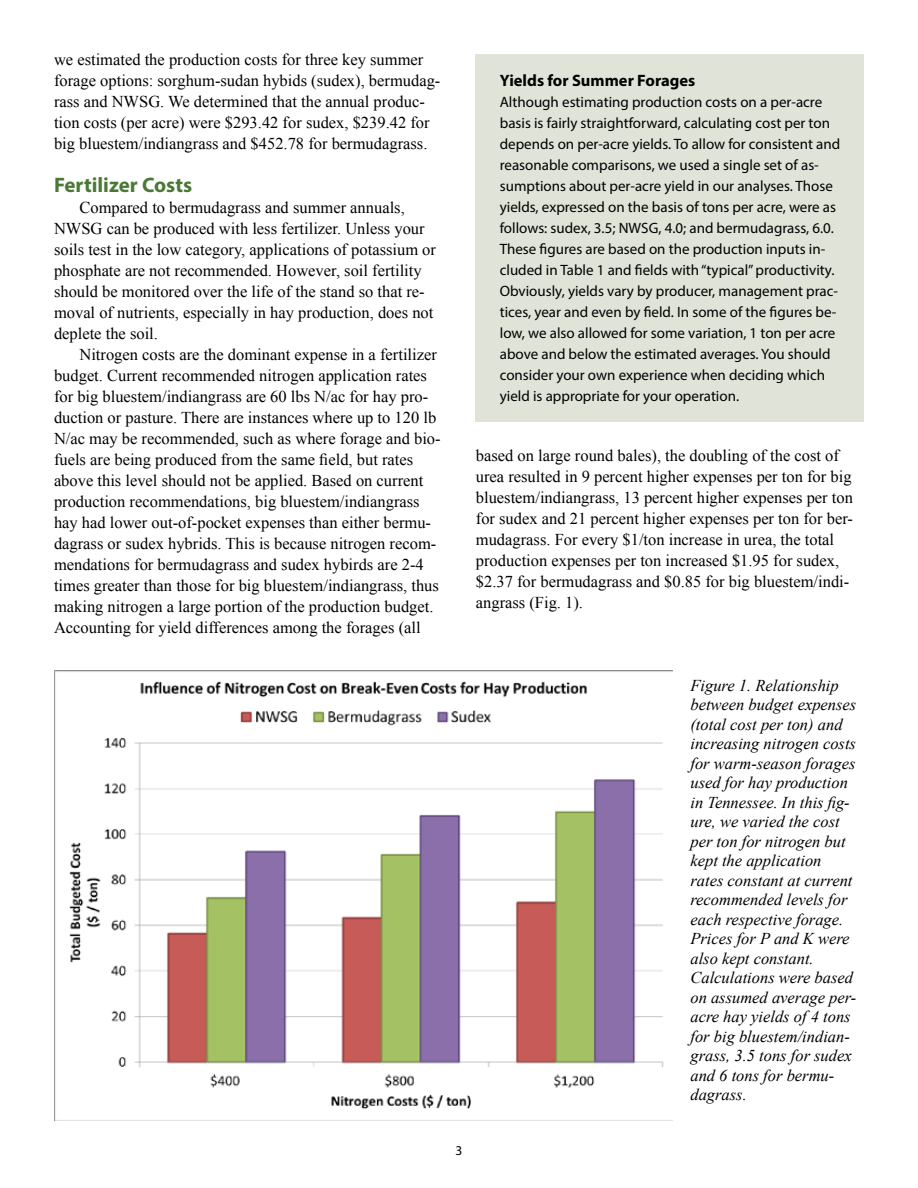
<style>
.page{position:relative;width:918px;height:1188px;background:#fff}
.page>*{position:absolute;margin:0;border:0;box-sizing:border-box;transform-origin:0 0}
.t1{font:700 21px "Myriad Pro";color:#4a7935}
.t2{font:16.5px/21px "Times New Roman";color:#000}
.t3{font:italic 16.5px/19.5px "Times New Roman";color:#000}
.t4{font:700 16.5px "Myriad Pro";color:#000}
.t5{font:15px/21px "Myriad Pro";color:#000}
.t6{font:13.5px "Myriad Pro";color:#000}
</style>
<div class="page">
<div style="left:476px;top:54px;width:388px;height:367px;background:#e0e3d8"></div>
<img style="left:54px;top:671px;width:619px;height:449px">
<p class="t2" style="left:54px;top:49px;width:388px">we estimated the production costs for three key summer forage options: sorghum-sudan hybids (sudex), bermudag&shy;rass and NWSG. We determined that the annual produc&shy;tion costs (per acre) were $293.42 for sudex, $239.42 for big bluestem/indiangrass and $452.78 for bermudagrass.</p>
<p class="t1" style="left:54px;top:171px;width:140px">Fertilizer Costs</p>
<p class="t2" style="left:54px;top:197px;width:384px;text-indent:25px">Compared to bermudagrass and summer annuals, NWSG can be produced with less fertilizer. Unless your soils test in the low category, applications of potassium or phosphate are not recommended. However, soil fertility should be monitored over the life of the stand so that re&shy;moval of nutrients, especially in hay production, does not deplete the soil.</p>
<p class="t2" style="left:54px;top:344px;width:388px;text-indent:25px">Nitrogen costs are the dominant expense in a fertilizer budget. Current recommended nitrogen application rates for big bluestem/indiangrass are 60 lbs N/ac for hay pro&shy;duction or pasture. There are instances where up to 120 lb N/ac may be recommended, such as where forage and bio&shy;fuels are being produced from the same field, but rates above this level should not be applied. Based on current production recommendations, big bluestem/indiangrass hay had lower out-of-pocket expenses than either bermu&shy;dagrass or sudex hybrids. This is because nitrogen recom&shy;mendations for bermudagrass and sudex hybirds are 2-4 times greater than those for big bluestem/indiangrass, thus making nitrogen a large portion of the production budget.<br>Accounting for yield differences among the forages (all</p>
<p class="t4" style="left:500px;top:70px;width:197px">Yields for Summer Forages</p>
<p class="t5" style="left:500px;top:92px;width:342px">Although estimating production costs on a per-acre basis is fairly straightforward, calculating cost per ton depends on per-acre yields. To allow for consistent and reasonable comparisons, we used a single set of as&shy;sumptions about per-acre yield in our analyses. Those yields, expressed on the basis of tons per acre, were as follows: sudex, 3.5; NWSG, 4.0; and bermudagrass, 6.0.<br>These figures are based on the production inputs in&shy;cluded in Table 1 and fields with “typical” productivity.<br>Obviously, yields vary by producer, management prac&shy;tices, year and even by field. In some of the figures be&shy;low, we also allowed for some variation, 1 ton per acre above and below the estimated averages. You should consider your own experience when deciding which yield is appropriate for your operation.</p>
<p class="t2" style="left:476px;top:445px;width:379px">based on large round bales), the doubling of the cost of urea resulted in 9 percent higher expenses per ton for big bluestem/indiangrass, 13 percent higher expenses per ton for sudex and 21 percent higher expenses per ton for ber&shy;mudagrass. For every $1/ton increase in urea, the total production expenses per ton increased $1.95 for sudex, $2.37 for bermudagrass and $0.85 for big bluestem/indi&shy;angrass (Fig. 1).</p>
<p class="t3" style="left:690px;top:675px;width:168px">Figure 1. Relationship between budget expenses (total cost per ton) and increasing nitrogen costs for warm-season forages used for hay production in Tennessee. In this fig&shy;ure, we varied the cost per ton for nitrogen but kept the application rates constant at current recommended levels for each respective forage.<br>Prices for P and K were also kept constant.<br>Calculations were based on assumed average per&shy;acre hay yields of 4 tons for big bluestem/indian&shy;grass, 3.5 tons for sudex and 6 tons for bermu&shy;dagrass.</p>
<p class="t6" style="left:456px;top:1142px;width:8px">3</p>
</div>
